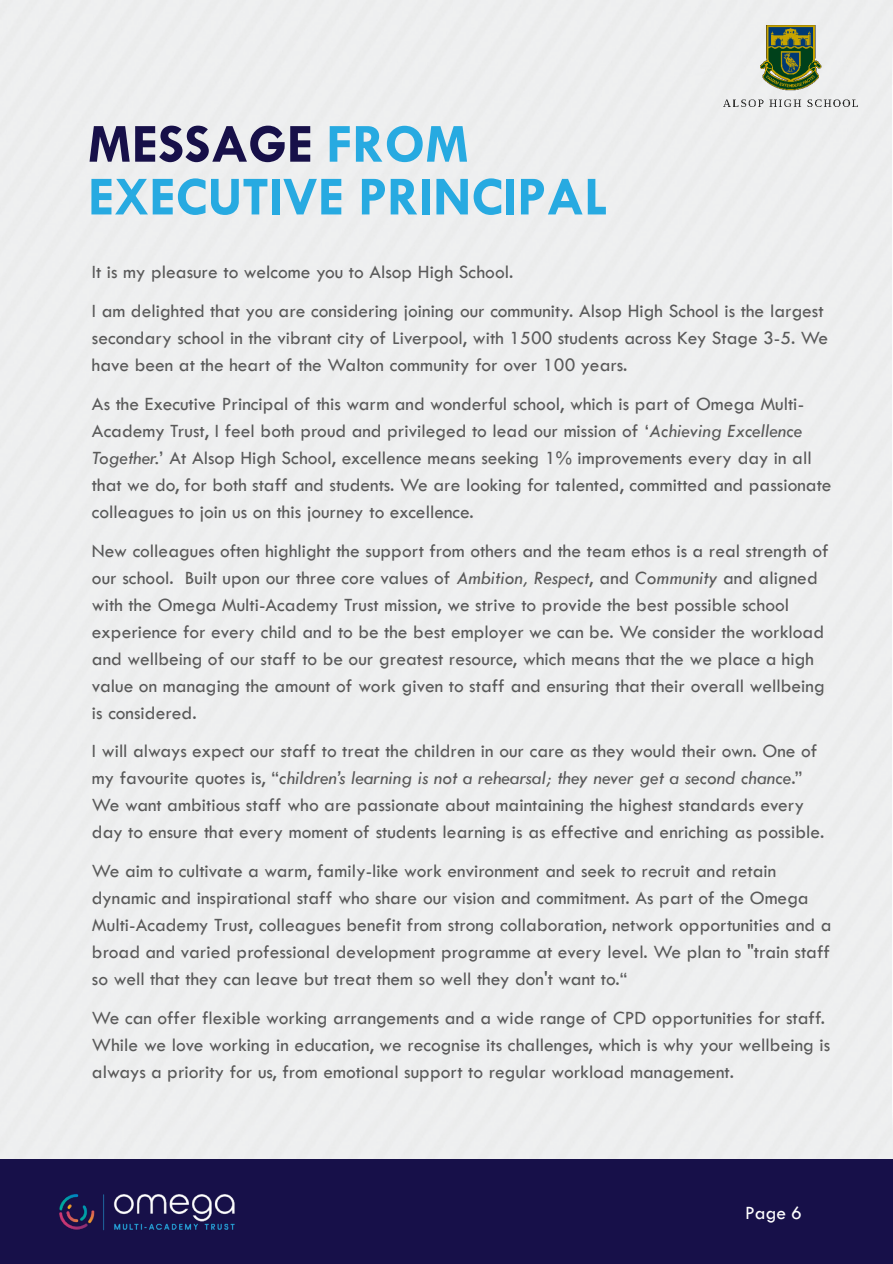
<style>
.page{position:relative;width:893px;height:1264px;background:#fff}
.page>*{position:absolute;margin:0;border:0;box-sizing:border-box;transform-origin:0 0}
.t1{font:700 55.5px/52.7px "Tw Cen";letter-spacing:-.005em;color:#27aae1}
.t2{font:19.5px/26.8px "Tw Cen";color:#595959}
.t3{font:19.5px "Tw Cen";color:#fff}
.s1{color:#171049}
.s2{font-style:italic}
</style>
<div class="page">
<div style="left:0;top:1px;width:892px;height:1157px;background:#eeeff0"></div>
<div style="left:0;top:1158px;width:892px;height:105px;background:#171049"></div>
<img style="left:59px;top:1194px;width:176px;height:37px">
<img style="left:723px;top:25px;width:134px;height:82px">
<h2 class="t1" style="left:88px;top:116px;width:521px"><span class="s1">MESSAGE</span> FROM<br>EXECUTIVE PRINCIPAL</h2>
<p class="t2" style="left:92px;top:259px;width:423px">It is my pleasure to welcome you to Alsop High School.</p>
<p class="t2" style="left:92px;top:297px;width:737px">I am delighted that you are considering joining our community. Alsop High School is the largest secondary school in the vibrant city of Liverpool, with 1500 students across Key Stage 3-5. We have been at the heart of the Walton community for over 100 years.</p>
<p class="t2" style="left:92px;top:390px;width:741px">As the Executive Principal of this warm and wonderful school, which is part of Omega Multi-Academy Trust, I feel both proud and privileged to lead our mission of ‘<span class="s2">Achieving Excellence Together.</span>’ At Alsop High School, excellence means seeking 1% improvements every day in all that we do, for both staff and students. We are looking for talented, committed and passionate colleagues to join us on this journey to excellence.</p>
<p class="t2" style="left:92px;top:537px;width:738px">New colleagues often highlight the support from others and the team ethos is a real strength of our school. Built upon our three core values of <span class="s2">Ambition, Respect</span>, and <span class="s2">Community</span> and aligned with the Omega Multi-Academy Trust mission, we strive to provide the best possible school experience for every child and to be the best employer we can be. We consider the workload and wellbeing of our staff to be our greatest resource, which means that the we place a high value on managing the amount of work given to staff and ensuring that their overall wellbeing is considered.</p>
<p class="t2" style="left:92px;top:737px;width:733px">I will always expect our staff to treat the children in our care as they would their own. One of my favourite quotes is, “<span class="s2">children’s learning is not a rehearsal; they never get a second chance</span>.” We want ambitious staff who are passionate about maintaining the highest standards every day to ensure that every moment of students learning is as effective and enriching as possible.</p>
<p class="t2" style="left:92px;top:857px;width:740px">We aim to cultivate a warm, family-like work environment and seek to recruit and retain dynamic and inspirational staff who share our vision and commitment. As part of the Omega Multi-Academy Trust, colleagues benefit from strong collaboration, network opportunities and a broad and varied professional development programme at every level. We plan to "train staff so well that they can leave but treat them so well they don't want to.“</p>
<p class="t2" style="left:92px;top:1004px;width:739px">We can offer flexible working arrangements and a wide range of CPD opportunities for staff.<br>While we love working in education, we recognise its challenges, which is why your wellbeing is always a priority for us, from emotional support to regular workload management.</p>
<p class="t3" style="left:745px;top:1200px;width:58px">Page 6</p>
</div>
